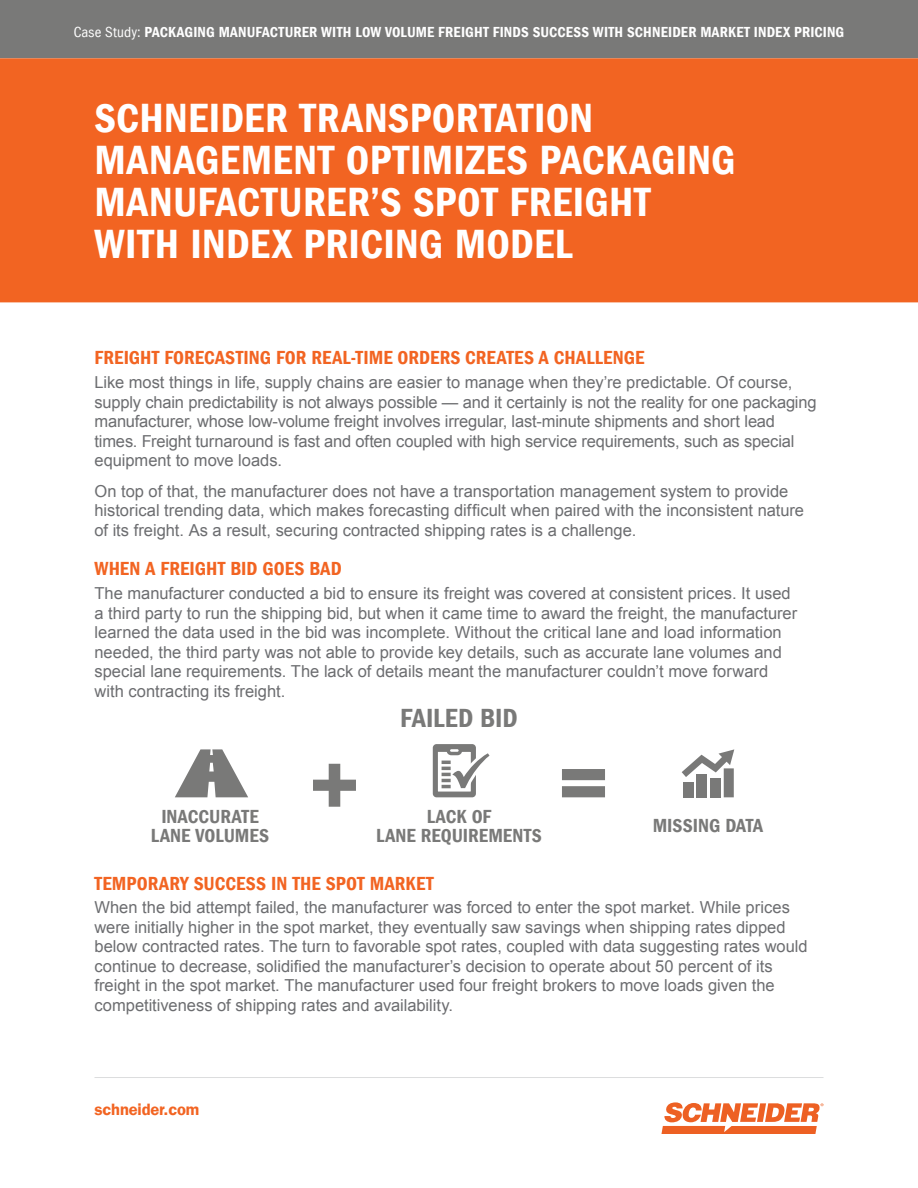
<style>
.page{position:relative;width:918px;height:1188px;background:#fff}
.page>*{position:absolute;margin:0;border:0;box-sizing:border-box;transform-origin:0 0}
.t1{font:42px/42px "Franklin Gothic LT Com Dm Cn";letter-spacing:.01em;color:#fff}
.t2{font:27px "Franklin Gothic LT Com Dm Cn";letter-spacing:-.005em;color:#797978}
.t3{font:19.5px "Franklin Gothic LT Com Dm Cn";letter-spacing:.005em;color:#f26422}
.t4{font:19.5px/19.5px "Franklin Gothic LT Com Dm Cn";color:#797978;text-align:center}
.t5{font:16.5px/19.5px "Arial";color:#6c6d70}
.t6{font:16.5px "Franklin Gothic LT Com Dm";letter-spacing:-.01em;color:#f26422}
.t7{font:15px "Franklin Gothic LT Com Dm Cn";letter-spacing:.01em;color:#fff}
.s1{font-family:"Franklin Gothic LT Com";font-stretch:condensed}
</style>
<div class="page">
<hr style="left:94px;top:1077px;width:730px;height:1px;background:#dcddde">
<svg style="left:662px;top:1102px;width:162px;height:32px"></svg>
<div style="left:0;top:0;width:918px;height:58px;background:#797978"></div>
<div style="left:0;top:58px;width:918px;height:244px;background:#f26422"></div>
<div style="left:433px;top:744px;width:43px;height:53px;background:#797978;border-radius:4px"></div>
<div style="left:436px;top:750px;width:37px;height:43px;background:#fff"></div>
<div style="left:434px;top:748px;width:40px;height:47px;border:3px solid #797978"></div>
<div style="left:447px;top:746px;width:15px;height:9px;border:3px solid #797978;border-radius:3px"></div>
<svg style="left:442px;top:749px;width:48px;height:42px"></svg>
<svg style="left:682px;top:749px;width:52px;height:48px"></svg>
<svg style="left:175px;top:749px;width:73px;height:48px"></svg>
<svg style="left:313px;top:764px;width:43px;height:43px"></svg>
<svg style="left:562px;top:769px;width:43px;height:28px"></svg>
<p class="t7" style="left:74px;top:24px;width:772px"><span class="s1">Case Study:</span> PACKAGING MANUFACTURER WITH LOW VOLUME FREIGHT FINDS SUCCESS WITH SCHNEIDER MARKET INDEX PRICING</p>
<h1 class="t1" style="left:94px;top:97px;width:643px">SCHNEIDER TRANSPORTATION<br>MANAGEMENT OPTIMIZES PACKAGING<br>MANUFACTURER’S SPOT FREIGHT<br>WITH INDEX PRICING MODEL</h1>
<p class="t3" style="left:94px;top:347px;width:551px">FREIGHT FORECASTING FOR REAL-TIME ORDERS CREATES A CHALLENGE</p>
<p class="t5" style="left:94px;top:373px;width:724px">Like most things in life, supply chains are easier to manage when they’re predictable. Of course, supply chain predictability is not always possible — and it certainly is not the reality for one packaging manufacturer, whose low-volume freight involves irregular, last-minute shipments and short lead times. Freight turnaround is fast and often coupled with high service requirements, such as special equipment to move loads.</p>
<p class="t5" style="left:94px;top:481px;width:711px">On top of that, the manufacturer does not have a transportation management system to provide historical trending data, which makes forecasting difficult when paired with the inconsistent nature of its freight. As a result, securing contracted shipping rates is a challenge.</p>
<p class="t3" style="left:94px;top:558px;width:249px">WHEN A FREIGHT BID GOES BAD</p>
<p class="t5" style="left:94px;top:584px;width:704px">The manufacturer conducted a bid to ensure its freight was covered at consistent prices. It used a third party to run the shipping bid, but when it came time to award the freight, the manufacturer learned the data used in the bid was incomplete. Without the critical lane and load information needed, the third party was not able to provide key details, such as accurate lane volumes and special lane requirements. The lack of details meant the manufacturer couldn’t move forward with contracting its freight.</p>
<h2 class="t2" style="left:400px;top:702px;width:119px">FAILED BID</h2>
<p class="t4" style="left:151px;top:806px;width:120px">INACCURATE<br>LANE VOLUMES</p>
<p class="t4" style="left:376px;top:806px;width:167px">LACK OF<br>LANE REQUIREMENTS</p>
<p class="t4" style="left:653px;top:816px;width:112px">MISSING DATA</p>
<p class="t3" style="left:94px;top:872px;width:341px">TEMPORARY SUCCESS IN THE SPOT MARKET</p>
<p class="t5" style="left:94px;top:898px;width:715px">When the bid attempt failed, the manufacturer was forced to enter the spot market. While prices were initially higher in the spot market, they eventually saw savings when shipping rates dipped below contracted rates. The turn to favorable spot rates, coupled with data suggesting rates would continue to decrease, solidified the manufacturer’s decision to operate about 50 percent of its freight in the spot market. The manufacturer used four freight brokers to move loads given the competitiveness of shipping rates and availability.</p>
<p class="t6" style="left:94px;top:1099px;width:106px">schneider.com</p>
</div>
